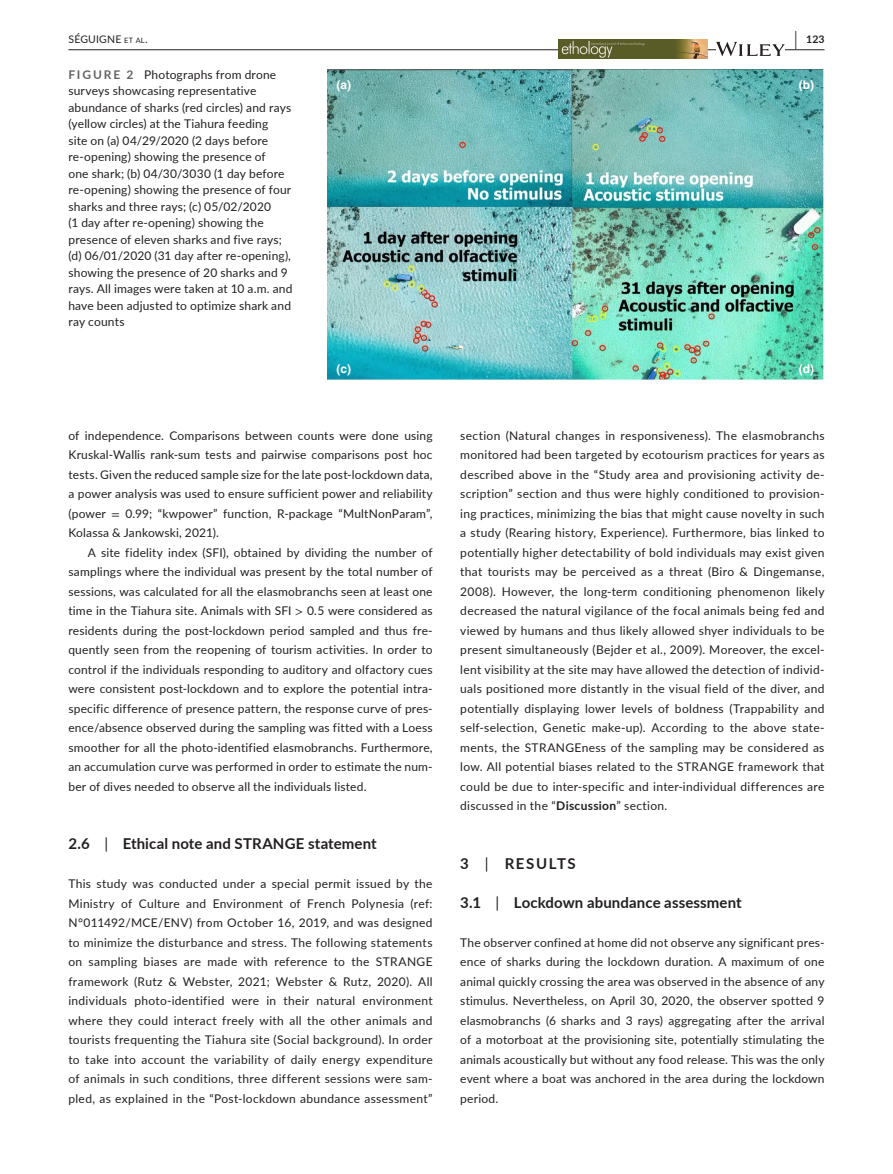
<style>
.page{position:relative;width:893px;height:1174px;background:#fff}
.page>*{position:absolute;margin:0;border:0;box-sizing:border-box;transform-origin:0 0}
.t1{font:700 15px "Lato";letter-spacing:.01em;color:#231f20}
.t2{font:700 15px "Lato";letter-spacing:.105em;color:#231f20}
.t3{font:12px/19.5px "Lato";letter-spacing:.015em;color:#231f20;text-align:justify}
.t4{font:700 12px "Helvetica";color:#fff}
.t5{font:10.5px "Lato";letter-spacing:.02em;color:#231f20}
.t6{font:700 10.5px "Lato";color:#231f20}
.s1{font-size:7.35px}
.s2{font-size:19.5px}
.s3{font-weight:700;color:#636366}
.s4{font-family:"STIX"}
.s5{font-weight:400}
.s6{font-weight:700}
</style>
<div class="page">
<hr style="left:68px;top:49px;width:756px;height:1px;background:#231f20">
<img style="left:559px;top:39px;width:149px;height:20px">
<svg style="left:716px;top:42px;width:69px;height:14px"></svg>
<img style="left:327px;top:69px;width:497px;height:311px">
<p class="t5" style="left:68px;top:31px;width:81px">SÉGUIGNE <span class="s1">et al</span>.</p>
<p class="t6" style="left:795px;top:31px;width:31px"><span class="s2">|</span> 123</p>
<p class="t3" style="left:68px;top:66px;width:226px;line-height:16.5px;text-align:left"><span class="s3">FIGURE 2</span> Photographs from drone surveys showcasing representative abundance of sharks (red circles) and rays (yellow circles) at the Tiahura feeding<br>site on (a) 04/29/2020 (2 days before re-opening) showing the presence of<br>one shark; (b) 04/30/3030 (1 day before re-opening) showing the presence of four sharks and three rays; (c) 05/02/2020<br>(1 day after re-opening) showing the presence of eleven sharks and five rays; (d) 06/01/2020 (31 day after re-opening), showing the presence of 20 sharks and 9 rays. All images were taken at 10 a.m. and have been adjusted to optimize shark and ray counts</p>
<p class="t4" style="left:336px;top:77px;width:16px">(a)</p>
<p class="t4" style="left:799px;top:77px;width:17px">(b)</p>
<p class="t4" style="left:336px;top:362px;width:16px">(c)</p>
<p class="t4" style="left:799px;top:362px;width:17px">(d)</p>
<p class="t3" style="left:68px;top:425px;width:366px">of independence. Comparisons between counts were done using Kruskal-Wallis rank-sum tests and pairwise comparisons post hoc tests. Given the reduced sample size for the late post-lockdown data, a power analysis was used to ensure sufficient power and reliability (power <span class="s4">=</span> 0.99; “kwpower” function, R-package “MultNonParam”, Kolassa &amp; Jankowski, 2021).</p>
<p class="t3" style="left:68px;top:542px;width:366px;text-indent:20px">A site fidelity index (SFI), obtained by dividing the number of samplings where the individual was present by the total number of sessions, was calculated for all the elasmobranchs seen at least one time in the Tiahura site. Animals with SFI <span class="s4">&gt;</span> 0.5 were considered as residents during the post-lockdown period sampled and thus fre&shy;quently seen from the reopening of tourism activities. In order to control if the individuals responding to auditory and olfactory cues were consistent post-lockdown and to explore the potential intra&shy;specific difference of presence pattern, the response curve of pres&shy;ence/absence observed during the sampling was fitted with a Loess smoother for all the photo-identified elasmobranchs. Furthermore, an accumulation curve was performed in order to estimate the num&shy;ber of dives needed to observe all the individuals listed.</p>
<p class="t1" style="left:68px;top:833px;width:310px">2.6 <span class="s5">|</span> Ethical note and STRANGE statement</p>
<p class="t3" style="left:68px;top:873px;width:366px">This study was conducted under a special permit issued by the Ministry of Culture and Environment of French Polynesia (ref:<br>N°011492/MCE/ENV) from October 16, 2019, and was designed to minimize the disturbance and stress. The following statements on sampling biases are made with reference to the STRANGE framework (Rutz &amp; Webster, 2021; Webster &amp; Rutz, 2020). All individuals photo-identified were in their natural environment where they could interact freely with all the other animals and tourists frequenting the Tiahura site (Social background). In order to take into account the variability of daily energy expenditure of animals in such conditions, three different sessions were sam&shy;pled, as explained in the “Post-lockdown abundance assessment”</p>
<p class="t3" style="left:460px;top:425px;width:366px">section (Natural changes in responsiveness). The elasmobranchs monitored had been targeted by ecotourism practices for years as described above in the “Study area and provisioning activity de&shy;scription” section and thus were highly conditioned to provision&shy;ing practices, minimizing the bias that might cause novelty in such a study (Rearing history, Experience). Furthermore, bias linked to potentially higher detectability of bold individuals may exist given that tourists may be perceived as a threat (Biro &amp; Dingemanse, 2008). However, the long-term conditioning phenomenon likely decreased the natural vigilance of the focal animals being fed and viewed by humans and thus likely allowed shyer individuals to be present simultaneously (Bejder et al., 2009). Moreover, the excel&shy;lent visibility at the site may have allowed the detection of individ&shy;uals positioned more distantly in the visual field of the diver, and potentially displaying lower levels of boldness (Trappability and self-selection, Genetic make-up). According to the above state&shy;ments, the STRANGEness of the sampling may be considered as low. All potential biases related to the STRANGE framework that could be due to inter-specific and inter-individual differences are discussed in the “<span class="s6">Discussion</span>” section.</p>
<p class="t2" style="left:460px;top:852px;width:117px">3 <span class="s5">|</span> RESULTS</p>
<p class="t1" style="left:460px;top:891px;width:283px">3.1 <span class="s5">|</span> Lockdown abundance assessment</p>
<p class="t3" style="left:460px;top:932px;width:366px">The observer confined at home did not observe any significant pres&shy;ence of sharks during the lockdown duration. A maximum of one animal quickly crossing the area was observed in the absence of any stimulus. Nevertheless, on April 30, 2020, the observer spotted 9 elasmobranchs (6 sharks and 3 rays) aggregating after the arrival of a motorboat at the provisioning site, potentially stimulating the animals acoustically but without any food release. This was the only event where a boat was anchored in the area during the lockdown period.</p>
</div>
